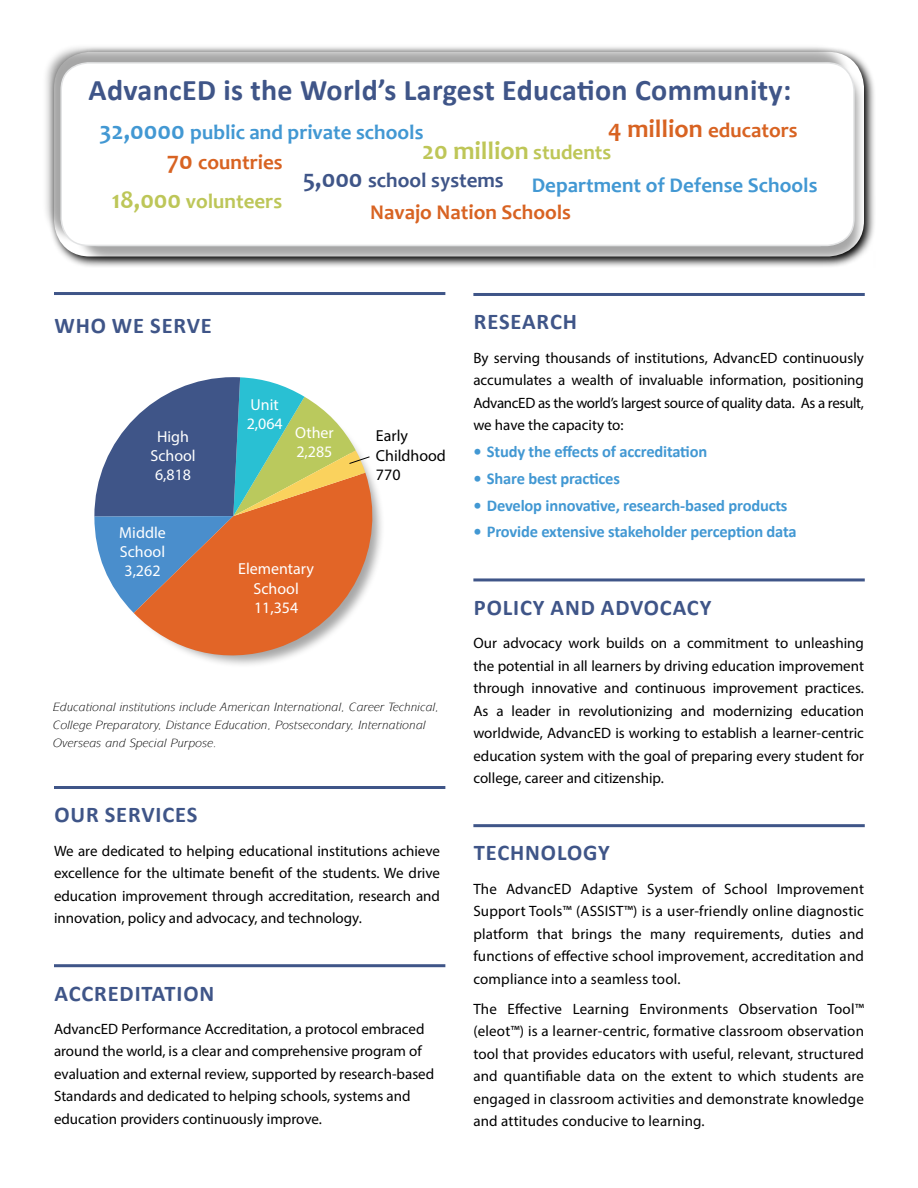
<style>
.page{position:relative;width:918px;height:1188px;background:#fff}
.page>*{position:absolute;margin:0;border:0;box-sizing:border-box;transform-origin:0 0}
.t1{font:700 30px "Calibri";letter-spacing:.01em;color:#3f5588}
.t2{font:700 25.5px "Candara";color:#bec657}
.t3{font:700 22.5px "Calibri";letter-spacing:.04em;color:#3f5588}
.t4{font:700 21px "Candara";color:#4298d3}
.t5{font:700 21px "Candara";color:#d86322}
.t6{font:700 21px "Candara";color:#3f5588}
.t7{font:700 21px "Candara";color:#bdc658}
.t8{font:700 16.5px "Calibri";letter-spacing:-.01em;color:#4298d3}
.t9{font:15.9px/19.2px "Myriad Pro";color:#fff;text-align:center}
.t10{font:15.9px/19.2px "Myriad Pro";color:#000}
.t11{font:15px/22.5px "Myriad Pro";color:#000;text-align:justify}
.t12{font:italic 12px/18px "Mixage IT Cby BT";color:#000}
.s1{font-size:25.5px}
.s2{font-size:21px}
</style>
<div class="page">
<hr style="left:54px;top:292px;width:391px;height:3px;background:#3f5588">
<hr style="left:54px;top:786px;width:391px;height:3px;background:#3f5588">
<hr style="left:54px;top:964px;width:391px;height:3px;background:#3f5588">
<hr style="left:473px;top:293px;width:392px;height:3px;background:#3f5588">
<hr style="left:473px;top:578px;width:392px;height:3px;background:#3f5588">
<hr style="left:473px;top:824px;width:392px;height:3px;background:#3f5588">
<svg style="left:56px;top:54px;width:819px;height:213px"></svg>
<div style="left:73px;top:65px;width:793px;height:200px;background:#000;opacity:.35"></div>
<div style="left:42px;top:44px;width:811px;height:200px;background:#000;opacity:.35"></div>
<div style="left:61px;top:63px;width:793px;height:182px;background:#fff;border-radius:27px"></div>
<div style="left:60px;top:62px;width:795px;height:184px;border:2px solid #e2e3e4;border-radius:27px"></div>
<svg style="left:134px;top:475px;width:248px;height:190px"></svg>
<svg style="left:94px;top:377px;width:277px;height:236px;background:#9d8f85"></svg>
<h1 class="t1" style="left:89px;top:72px;width:704px">AdvancED is the World’s Largest Education Community:</h1>
<h3 class="t4" style="left:100px;top:119px;width:325px"><span class="s1">32,0000</span> public and private schools</h3>
<h3 class="t5" style="left:608px;top:117px;width:191px"><span class="s1">4 million</span> educators</h3>
<h2 class="t2" style="left:422px;top:136px;width:191px">20 million <span class="s2">students</span></h2>
<h3 class="t5" style="left:167px;top:150px;width:117px"><span class="s1">70</span> countries</h3>
<h3 class="t6" style="left:303px;top:168px;width:202px"><span class="s1">5,000</span> school systems</h3>
<h3 class="t4" style="left:532px;top:172px;width:287px">Department of Defense Schools</h3>
<h3 class="t7" style="left:112px;top:189px;width:172px"><span class="s1">18,000</span> volunteers</h3>
<h3 class="t5" style="left:370px;top:199px;width:202px">Navajo Nation Schools</h3>
<h3 class="t3" style="left:54px;top:311px;width:159px">WHO WE SERVE</h3>
<p class="t9" style="left:150px;top:427px;width:47px">High<br>School<br>6,818</p>
<p class="t9" style="left:119px;top:523px;width:48px;text-align:justify">Middle School 3,262</p>
<p class="t9" style="left:247px;top:395px;width:38px;text-align:left">Unit<br>2,064</p>
<p class="t9" style="left:295px;top:423px;width:40px;text-align:left">Other<br>2,285</p>
<p class="t9" style="left:238px;top:559px;width:77px">Elementary<br>School<br>11,354</p>
<p class="t10" style="left:376px;top:426px;width:71px">Early<br>Childhood<br>770</p>
<p class="t12" style="left:53px;top:698px;width:388px">Educational institutions include American International, Career Technical,<br>College Preparatory, Distance Education, Postsecondary, International<br>Overseas and Special Purpose.</p>
<h3 class="t3" style="left:54px;top:801px;width:121px">Our Services</h3>
<p class="t11" style="left:54px;top:839px;width:388px">We are dedicated to helping educational institutions achieve excellence for the ultimate benefit of the students. We drive education improvement through accreditation, research and innovation, policy and advocacy, and technology.</p>
<h3 class="t3" style="left:54px;top:979px;width:28px">Accre</h3>
<h3 class="t3" style="left:120px;top:979px;width:96px">ditation</h3>
<p class="t11" style="left:54px;top:1017px;width:382px;text-align:left">AdvancED Performance Accreditation, a protocol embraced around the world, is a clear and comprehensive program of evaluation and external review, supported by research-based Standards and dedicated to helping schools, systems and education providers continuously improve.</p>
<h3 class="t3" style="left:474px;top:308px;width:27px">Research</h3>
<p class="t11" style="left:473px;top:346px;width:392px">By serving thousands of institutions, AdvancED continuously accumulates a wealth of invaluable information, positioning AdvancED as the world’s largest source of quality data. As a result, we have the capacity to:</p>
<p class="t8" style="left:473px;top:441px;width:235px">• Study the effects of accreditation</p>
<p class="t8" style="left:473px;top:468px;width:148px">• Share best practices</p>
<p class="t8" style="left:473px;top:495px;width:316px">• Develop innovative, research-based products</p>
<p class="t8" style="left:473px;top:522px;width:325px">• Provide extensive stakeholder perception data</p>
<h3 class="t3" style="left:474px;top:593px;width:171px">Policy and Advocac</h3>
<h3 class="t3" style="left:700px;top:593px;width:13px">y</h3>
<p class="t11" style="left:473px;top:632px;width:392px">Our advocacy work builds on a commitment to unleashing the potential in all learners by driving education improvement through innovative and continuous improvement practices.<br>As a leader in revolutionizing and modernizing education worldwide, AdvancED is working to establish a learner-centric education system with the goal of preparing every student for college, career and citizenship.</p>
<h3 class="t3" style="left:474px;top:839px;width:14px">Tech</h3>
<h3 class="t3" style="left:525px;top:839px;width:86px">nology</h3>
<p class="t11" style="left:473px;top:877px;width:392px">The AdvancED Adaptive System of School Improvement Support Tools™ (ASSIST™) is a user-friendly online diagnostic platform that brings the many requirements, duties and functions of effective school improvement, accreditation and compliance into a seamless tool.</p>
<p class="t11" style="left:473px;top:997px;width:392px">The Effective Learning Environments Observation Tool™ (eleot™) is a learner-centric, formative classroom observation tool that provides educators with useful, relevant, structured and quantifiable data on the extent to which students are engaged in classroom activities and demonstrate knowledge and attitudes conducive to learning.</p>
</div>
